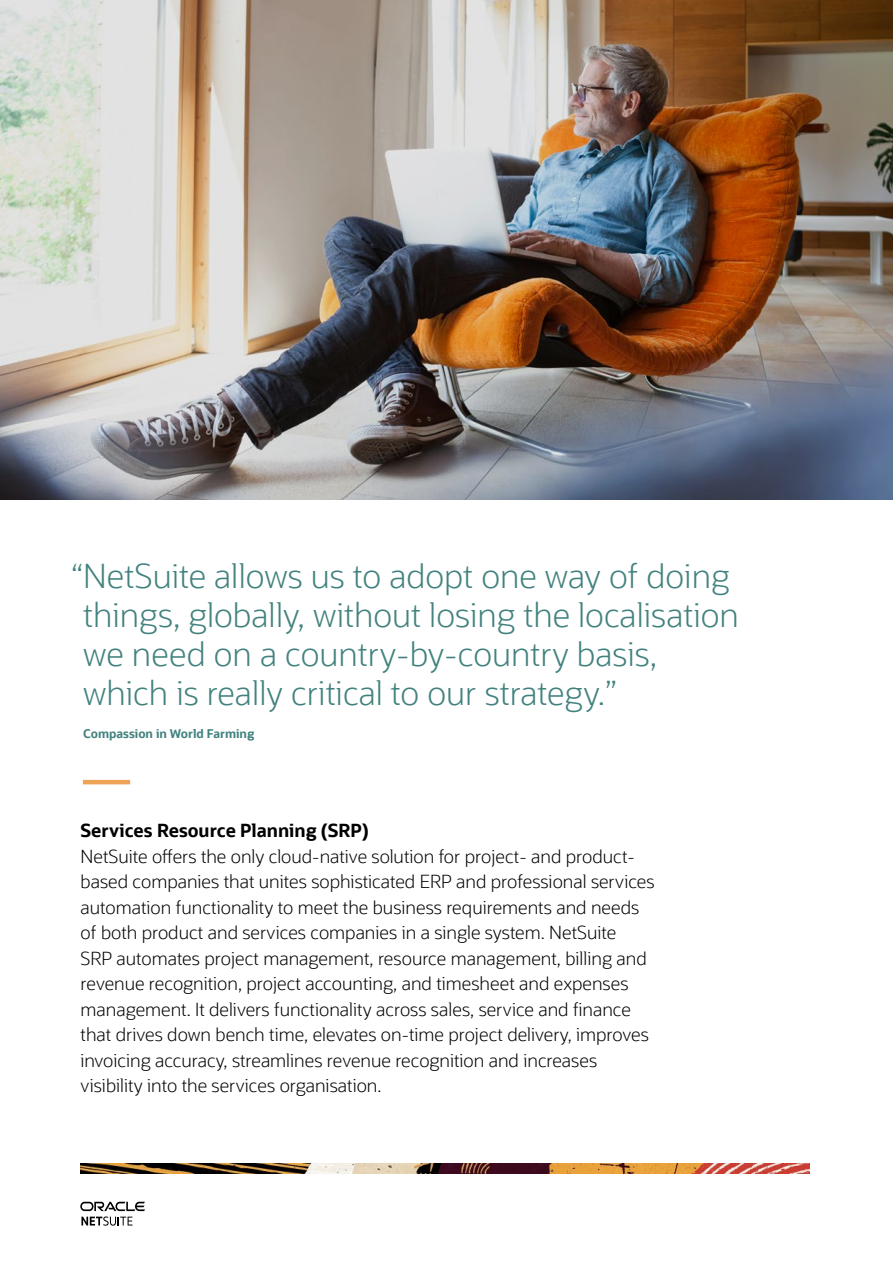
<style>
.page{position:relative;width:893px;height:1263px;background:#fff}
.page>*{position:absolute;margin:0;border:0;box-sizing:border-box;transform-origin:0 0}
.t1{font:300 33px/39px "Oracle Sans";color:#42827e}
.t2{font:300 18px/25.5px "Oracle Sans";color:#000}
.t3{font:700 18px "Oracle Sans";color:#000}
.t4{font:700 12px "Oracle Sans";color:#42827e}
</style>
<div class="page">
<img style="left:80px;top:1163px;width:729px;height:11px">
<svg style="left:80px;top:1202px;width:65px;height:24px"></svg>
<hr style="left:83px;top:780px;width:47px;height:4px;background:#eea357">
<img style="left:0;top:0;width:893px;height:500px">
<hr style="left:892px;top:0;width:1px;height:39px;background:#302d2a">
<h1 class="t1" style="left:83px;top:557px;width:657px;text-indent:-12px">“NetSuite allows us to adopt one way of doing things, globally, without losing the localisation we need on a country-by-country basis, which is really critical to our strategy.”</h1>
<p class="t4" style="left:83px;top:726px;width:173px">Compassion in World Farming</p>
<p class="t3" style="left:81px;top:819px;width:289px">Services Resource Planning (SRP)</p>
<p class="t2" style="left:81px;top:843px;width:576px">NetSuite offers the only cloud-native solution for project- and product&shy;based companies that unites sophisticated ERP and professional services automation functionality to meet the business requirements and needs of both product and services companies in a single system. NetSuite<br>SRP automates project management, resource management, billing and revenue recognition, project accounting, and timesheet and expenses management. It delivers functionality across sales, service and finance that drives down bench time, elevates on-time project delivery, improves invoicing accuracy, streamlines revenue recognition and increases visibility into the services organisation.</p>
</div>
